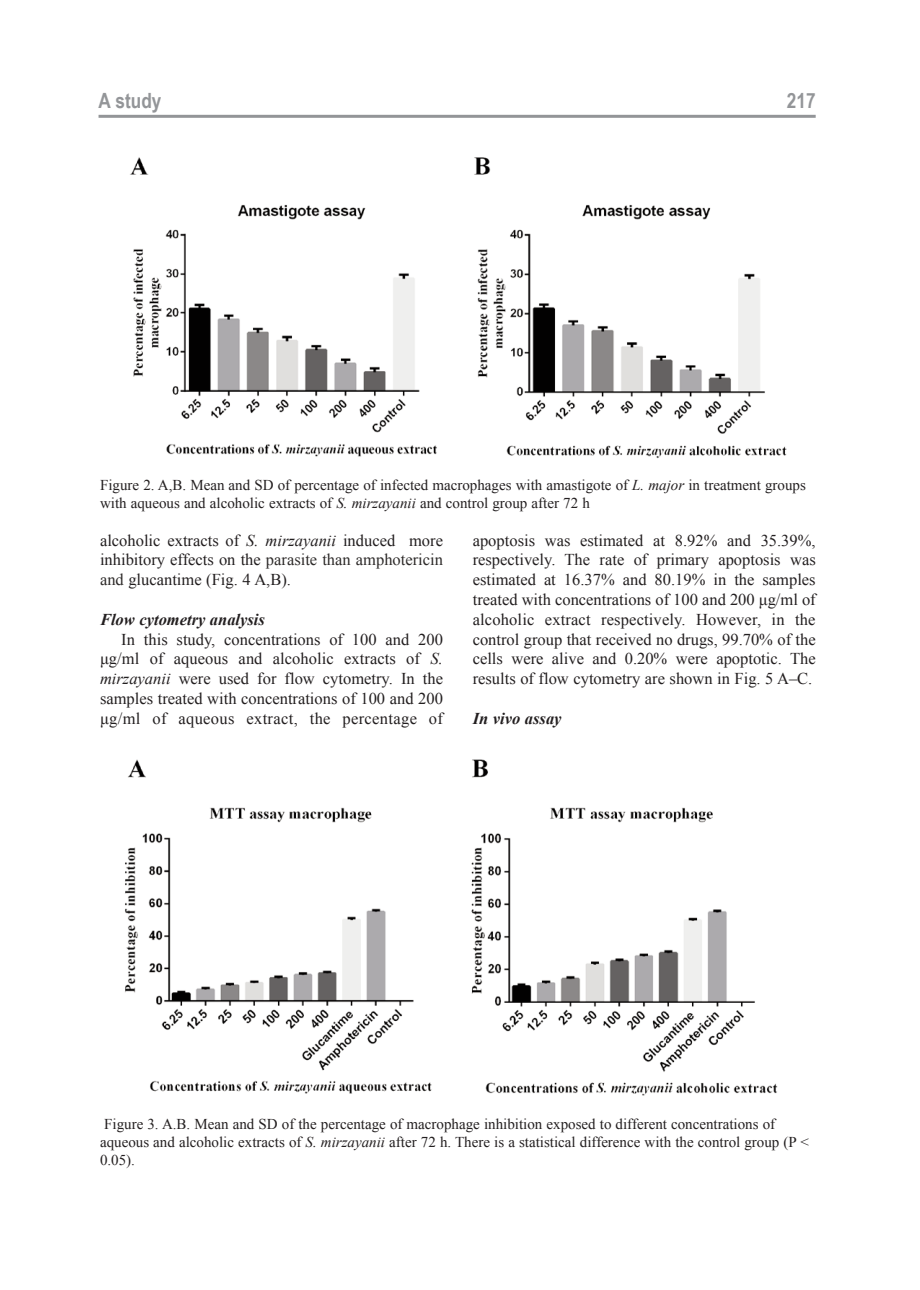
<style>
.page{position:relative;width:920px;height:1290px;background:#fff}
.page>*{position:absolute;margin:0;border:0;box-sizing:border-box;transform-origin:0 0}
.t1{font:700 21px "Arial Narrow";color:#939598}
.t2{font:16.5px/19.8px "Times New Roman";color:#231f20;text-align:justify}
.t3{font:italic 700 16.5px "Times New Roman";color:#231f20}
.t4{font:15px/18px "Times New Roman";color:#231f20}
.s1{font-style:italic}
.s2{color:#2e2b2a}
</style>
<div class="page">
<img style="left:130px;top:157px;width:657px;height:302px">
<img style="left:125px;top:759px;width:653px;height:337px">
<hr style="left:99px;top:115px;width:717px;height:3px;background:#939598">
<p class="t1" style="left:99px;top:88px;width:64px">A study</p>
<p class="t1" style="left:787px;top:88px;width:30px">217</p>
<p class="t4" style="left:100px;top:476px;width:707px">Figure 2. A,B. Mean and SD of percentage of infected macrophages with amastigote of <span class="s1">L. major</span> in treatment groups with aqueous and alcoholic extracts of <span class="s1">S. mirzayanii</span> and control group after 72 h</p>
<p class="t2" style="left:100px;top:530px;width:344px">alcoholic extracts of <span class="s1">S. mirzayanii</span> induced more inhibitory effects on the <span class="s2">parasite than amphotericin and</span> glucantime (Fig. 4 A,B).</p>
<p class="t3" style="left:100px;top:610px;width:166px">Flow cytometry analysis</p>
<p class="t2" style="left:100px;top:629px;width:344px;text-indent:21px">In this study, concentrations of 100 and 200 μg/ml of aqueous and alcoholic extracts of <span class="s1">S. mirzayanii</span> were used for flow cytometry. In the samples treated with concentrations of 100 and 200 μg/ml of aqueous extract, the percentage of</p>
<p class="t2" style="left:473px;top:530px;width:344px">apoptosis was estimated at 8.92% and 35.39%, respectively. The rate of primary apoptosis was estimated at 16.37% and 80.19% in the samples treated with concentrations of 100 and 200 μg/ml of alcoholic extract respectively. However, in the control group that received no drugs, 99.70% of the cells were alive and 0.20% were apoptotic. The results of flow cytometry are shown in Fig. 5 A–C.</p>
<p class="t3" style="left:473px;top:709px;width:90px">In vivo assay</p>
<p class="t4" style="left:100px;top:1114px;width:710px">Figure 3. A.B. Mean and SD of the percentage of macrophage inhibition exposed to different concentrations of aqueous and alcoholic extracts of <span class="s1">S. mirzayanii</span> after 72 h. There is a statistical difference with the control group (P &lt;<br>0.05).</p>
</div>
